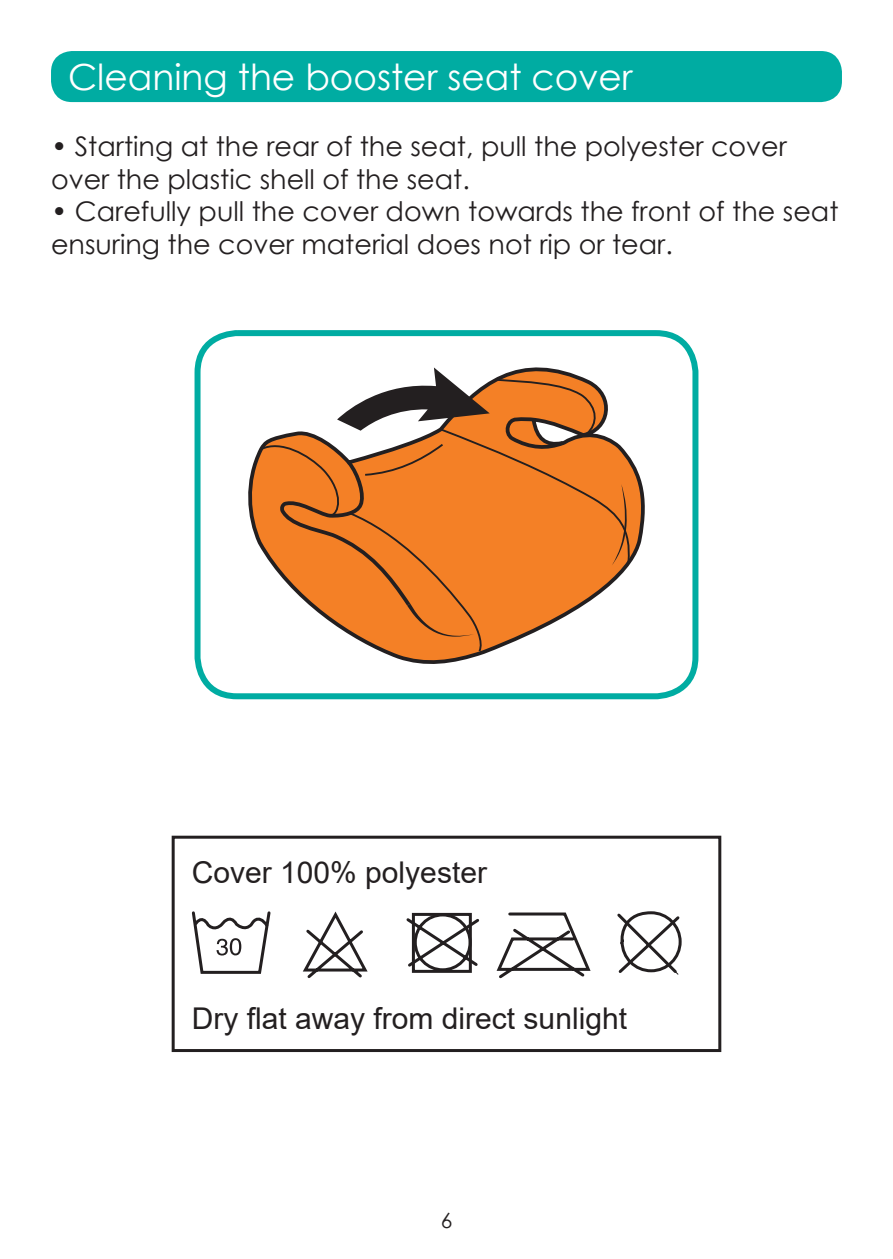
<style>
.page{position:relative;width:893px;height:1259px;background:#fff}
.page>*{position:absolute;margin:0;border:0;box-sizing:border-box;transform-origin:0 0}
.Body_text_CG_9pt{font:36px "Century Gothic";color:#fff}
.t1{font:30px "Arial";color:#231f20}
.t2{font:27px/32.4px "Century Gothic";color:#231f20}
.t3{font:21px "Century Gothic";color:#231f20}
</style>
<div class="page">
<div style="left:51px;top:51px;width:791px;height:51px;background:#00aca2;border-radius:21px"></div>
<div style="left:195px;top:330px;width:503px;height:369px;border:6px solid #00aca2;border-radius:40px"></div>
<svg style="left:248px;top:449px;width:397px;height:215px"></svg>
<svg style="left:259px;top:435px;width:339px;height:218px"></svg>
<svg style="left:279px;top:367px;width:352px;height:269px"></svg>
<svg style="left:192px;top:911px;width:79px;height:63px"></svg>
<div style="left:172px;top:835px;width:549px;height:217px;border:3px solid #231f20"></div>
<svg style="left:302px;top:911px;width:380px;height:68px"></svg>
<p class="Body_text_CG_9pt" style="left:68px;top:52px;width:566px">Cleaning the booster seat cover</p>
<p class="t2" style="left:51px;top:130px;width:737px">• Starting at the rear of the seat, pull the polyester cover over the plastic shell of the seat.</p>
<p class="t2" style="left:51px;top:195px;width:789px">• Carefully pull the cover down towards the front of the seat ensuring the cover material does not rip or tear.</p>
<p class="t1" style="left:192px;top:851px;width:297px">Cover 100% polyester</p>
<p class="t1" style="left:192px;top:998px;width:437px">Dry flat away from direct sunlight</p>
<p class="t3" style="left:441px;top:1205px;width:13px">6</p>
</div>
